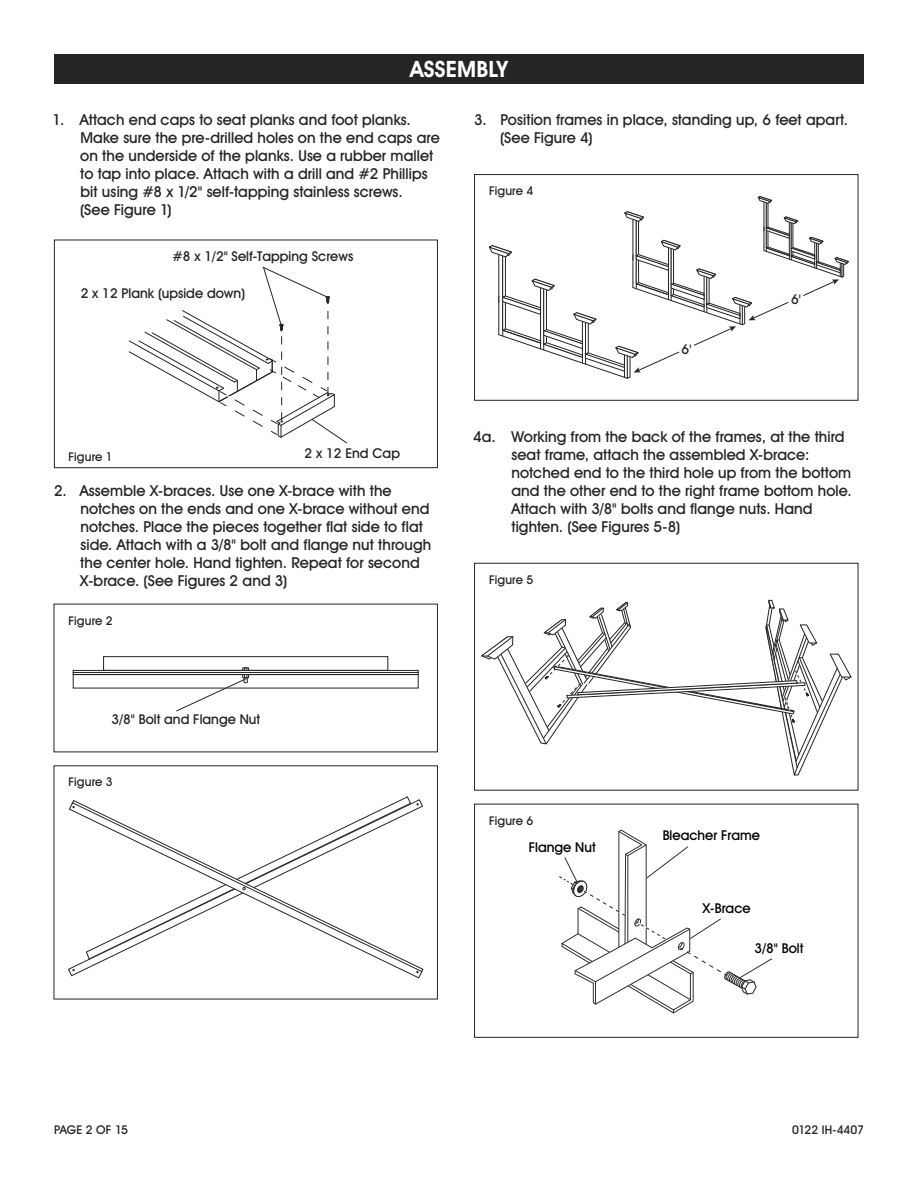
<style>
.page{position:relative;width:918px;height:1188px;background:#fff}
.page>*{position:absolute;margin:0;border:0;box-sizing:border-box;transform-origin:0 0}
.t1{font:700 22.5px "Uline Two Knine";letter-spacing:.01em;color:#fff}
.t2{font:15px/18px "Uline Two Knine";letter-spacing:.005em;color:#252525}
.t3{font:13.5px "Uline Two Knine";color:#252525}
.t4{font:13.5px "Uline Two Knine";color:#000}
.t5{font:12px "Uline Two Knine";letter-spacing:.01em;color:#252525}
</style>
<div class="page">
<div style="left:54px;top:54px;width:810px;height:30px;background:#252525"></div>
<div style="left:103px;top:656px;width:285px;height:15px;border:1px solid #252525"></div>
<div style="left:73px;top:672px;width:345px;height:3px;border:1px solid #252525"></div>
<div style="left:73px;top:670px;width:345px;height:3px;border:1px solid #252525"></div>
<svg style="left:175px;top:668px;width:74px;height:44px"></svg>
<svg style="left:128px;top:266px;width:219px;height:178px"></svg>
<div style="left:54px;top:240px;width:384px;height:228px;border:1px solid #252525"></div>
<svg style="left:69px;top:802px;width:354px;height:177px"></svg>
<svg style="left:242px;top:887px;width:4px;height:3px"></svg>
<svg style="left:489px;top:196px;width:360px;height:183px"></svg>
<div style="left:474px;top:174px;width:384px;height:227px;border:1px solid #252525"></div>
<svg style="left:559px;top:829px;width:214px;height:185px"></svg>
<div style="left:474px;top:804px;width:384px;height:234px;border:1px solid #252525"></div>
<svg style="left:481px;top:600px;width:371px;height:176px"></svg>
<div style="left:474px;top:563px;width:384px;height:228px;border:1px solid #252525"></div>
<h1 class="t1" style="left:410px;top:56px;width:99px">ASSEMBLY</h1>
<p class="t2" style="left:80px;top:110px;width:361px;text-indent:-27px">1. Attach end caps to seat planks and foot planks.<br>Make sure the pre-drilled holes on the end caps are on the underside of the planks. Use a rubber mallet to tap into place. Attach with a drill and #2 Phillips bit using #8 x 1/2" self-tapping stainless screws.<br>(See Figure 1)</p>
<p class="t3" style="left:173px;top:248px;width:182px">#8 x 1/2" Self-Tapping Screws</p>
<p class="t3" style="left:81px;top:285px;width:166px">2 x 12 Plank (upside down)</p>
<p class="t5" style="left:69px;top:450px;width:46px">Figure 1</p>
<p class="t3" style="left:305px;top:444px;width:97px">2 x 12 End Cap</p>
<p class="t2" style="left:80px;top:481px;width:353px;text-indent:-26px">2. Assemble X-braces. Use one X-brace with the notches on the ends and one X-brace without end notches. Place the pieces together flat side to flat side. Attach with a 3/8" bolt and flange nut through the center hole. Hand tighten. Repeat for second X-brace. (See Figures 2 and 3)</p>
<p class="t5" style="left:69px;top:613px;width:46px">Figure 2</p>
<p class="t2" style="left:500px;top:110px;width:350px;text-indent:-26px">3. Position frames in place, standing up, 6 feet apart. (See Figure 4)</p>
<p class="t5" style="left:489px;top:184px;width:46px">Figure 4</p>
<p class="t3" style="left:682px;top:341px;width:11px">6'</p>
<p class="t3" style="left:791px;top:291px;width:11px">6'</p>
<p class="t2" style="left:512px;top:427px;width:342px;text-indent:-38px">4a. Working from the back of the frames, at the third seat frame, attach the assembled X-brace: notched end to the third hole up from the bottom and the other end to the right frame bottom hole.<br>Attach with 3/8" bolts and flange nuts. Hand tighten. (See Figures 5-8)</p>
<p class="t5" style="left:489px;top:572px;width:46px">Figure 5</p>
<p class="t3" style="left:112px;top:711px;width:150px">3/8" Bolt and Flange Nut</p>
<p class="t5" style="left:69px;top:775px;width:46px">Figure 3</p>
<p class="t5" style="left:489px;top:813px;width:46px">Figure 6</p>
<p class="t4" style="left:529px;top:839px;width:68px">Flange Nut</p>
<p class="t4" style="left:663px;top:826px;width:99px">Bleacher Frame</p>
<p class="t4" style="left:702px;top:900px;width:50px">X-Brace</p>
<p class="t4" style="left:755px;top:940px;width:50px">3/8" Bolt</p>
<p class="t5" style="left:54px;top:1122px;width:76px">PAGE 2 OF 15</p>
<p class="t5" style="left:792px;top:1122px;width:73px">0122 IH-4407</p>
</div>
